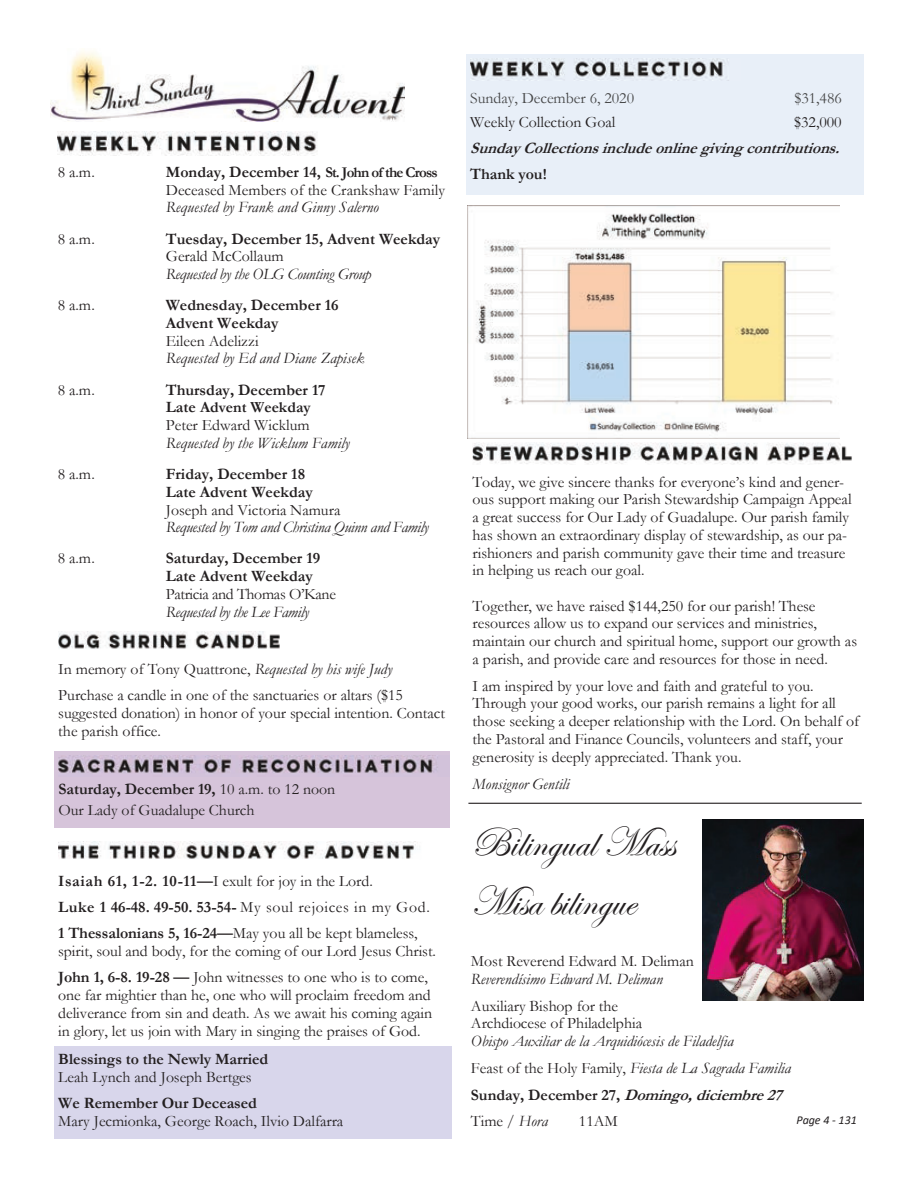
<style>
.page{position:relative;width:918px;height:1188px;background:#fff}
.page>*{position:absolute;margin:0;border:0;box-sizing:border-box;transform-origin:0 0}
.t1{font:42px/58.5px "Edwardian Script ITC";color:#231f20}
.t2{font:15.9px/17.7px "Garamond";color:#231f20}
.t3{font:italic 15.9px/26.7px "Garamond";color:#231f20}
.t4{font:700 15.9px/17.9px "Garamond";color:#231f20}
.t5{font:italic 15.9px "Garamond";letter-spacing:-.02em;color:#231f20}
.t6{font:italic 700 15.9px "Garamond";color:#231f20}
.t7{font:15.9px "Garamond";letter-spacing:-.005em;color:#474849}
.t8{font:15.9px "Garamond";letter-spacing:-.02em;color:#231f20}
.t9{font:700 15.45px "Garamond";letter-spacing:.005em;color:#231f20}
.t10{font:italic 12px "Calibri";color:#231f20}
.s1{font-weight:700}
.s2{font-weight:700;font-size:15px}
.s3{font-size:15.9px}
.s4{font-style:italic}
.s5{font-style:normal}
.s6{font-weight:700;font-style:normal}
</style>
<div class="page">
<img style="left:58px;top:631px;width:210px;height:18px">
<img style="left:269px;top:634px;width:11px;height:15px">
<img style="left:58px;top:132px;width:259px;height:23px">
<img style="left:58px;top:841px;width:360px;height:18px">
<img style="left:473px;top:443px;width:368px;height:21px">
<img style="left:841px;top:446px;width:11px;height:15px">
<div style="left:466px;top:54px;width:397px;height:140px;background:#e8eff8"></div>
<img style="left:470px;top:58px;width:254px;height:22px">
<img style="left:51px;top:51px;width:353px;height:70px">
<div style="left:54px;top:1046px;width:397px;height:93px;background:#d8d6eb"></div>
<hr style="left:468px;top:803px;width:394px;height:1px;background:#231f20">
<img style="left:467px;top:205px;width:372px;height:233px">
<img style="left:703px;top:819px;width:160px;height:182px">
<div style="left:54px;top:751px;width:395px;height:76px;background:#d6c4da"></div>
<svg style="left:449px;top:755px;width:1px;height:21px"></svg>
<img style="left:58px;top:755px;width:380px;height:18px">
<p class="t2" style="left:58px;top:163px;width:39px">8 a.m.</p>
<p class="t2" style="left:166px;top:163px;width:281px"><span class="s1">Monday, December 14,</span> <span class="s2">St. John of the Cross<br></span>Deceased Members of the Crankshaw Family</p>
<p class="t3" style="left:166px;top:194px;width:215px">Requested by Frank and Ginny Salerno</p>
<p class="t2" style="left:58px;top:230px;width:39px">8 a.m.</p>
<p class="t4" style="left:166px;top:230px;width:276px">Tuesday, December 15, Advent Weekday</p>
<p class="t2" style="left:166px;top:248px;width:119px">Gerald McCollaum</p>
<p class="t5" style="left:166px;top:265px;width:207px">Requested by the OLG Counting Group</p>
<p class="t2" style="left:58px;top:297px;width:39px">8 a.m.</p>
<p class="t4" style="left:166px;top:297px;width:174px">Wednesday, December 16<br>Advent Weekday</p>
<p class="t2" style="left:166px;top:332px;width:94px">Eileen Adelizzi</p>
<p class="t3" style="left:166px;top:345px;width:200px">Requested by Ed and Diane Zapisek</p>
<p class="t2" style="left:58px;top:381px;width:39px">8 a.m.</p>
<p class="t4" style="left:166px;top:381px;width:161px">Thursday, December 17</p>
<p class="t9" style="left:166px;top:399px;width:146px"><span class="s3">Late</span> Advent Weekday</p>
<p class="t2" style="left:166px;top:416px;width:145px">Peter Edward Wicklum</p>
<p class="t3" style="left:166px;top:430px;width:186px">Requested by the Wicklum Family</p>
<p class="t2" style="left:58px;top:465px;width:39px">8 a.m.</p>
<p class="t4" style="left:166px;top:465px;width:149px">Friday, December 18<br>Late Advent Weekday</p>
<p class="t2" style="left:166px;top:501px;width:176px">Joseph and Victoria Namura</p>
<p class="t5" style="left:166px;top:519px;width:265px">Requested by Tom and Christina Quinn and Family</p>
<p class="t2" style="left:58px;top:550px;width:39px">8 a.m.</p>
<p class="t4" style="left:166px;top:550px;width:156px">Saturday, December 19<br>Late Advent Weekday</p>
<p class="t8" style="left:166px;top:585px;width:172px">Patricia and Thomas O’Kane</p>
<p class="t5" style="left:166px;top:603px;width:145px">Requested by the Lee Family</p>
<p class="t2" style="left:58px;top:656px;width:346px;line-height:26.1px">In memory of Tony Quattrone, <span class="s4">Requested by his wife Judy<br></span>Purchase a candle in one of the sanctuaries or altars ($15</p>
<p class="t2" style="left:58px;top:704px;width:388px">suggested donation) in honor of your special intention. Contact the parish office.</p>
<p class="t2" style="left:59px;top:778px;width:278px;line-height:21px"><span class="s1">Saturday, December 19,</span> 10 a.m. to 12 noon<br>Our Lady of Guadalupe Church</p>
<p class="t2" style="left:58px;top:868px;width:373px;line-height:26.2px"><span class="s1">Isaiah 61, 1-2. 10-11—</span>I exult for joy in the Lord.<br><span class="s1">Luke 1 46-48. 49-50. 53-54-</span> My soul rejoices in my God.<br><span class="s1">1 Thessalonians 5, 16-24—</span>May you all be kept blameless,</p>
<p class="t2" style="left:58px;top:939px;width:379px;line-height:26.1px">spirit, soul and body, for the coming of our Lord Jesus Christ.<br><span class="s1">John 1, 6-8. 19-28 —</span> John witnesses to one who is to come,</p>
<p class="t2" style="left:58px;top:986px;width:376px;text-align:justify">one far mightier than he, one who will proclaim freedom and deliverance from sin and death. As we await his coming again in glory, let us join with Mary in singing the praises of God.</p>
<p class="t4" style="left:58px;top:1051px;width:212px">Blessings to the Newly Married</p>
<p class="t2" style="left:58px;top:1069px;width:195px">Leah Lynch and Joseph Bertges</p>
<p class="t4" style="left:58px;top:1095px;width:200px">We Remember Our Deceased</p>
<p class="t2" style="left:58px;top:1112px;width:287px">Mary Jecmionka, George Roach, Ilvio Dalfarra</p>
<p class="t7" style="left:470px;top:89px;width:165px">Sunday, December 6, 2020</p>
<p class="t7" style="left:794px;top:89px;width:49px">$31,486</p>
<p class="t2" style="left:470px;top:113px;width:147px">Weekly Collection Goal</p>
<p class="t2" style="left:794px;top:113px;width:49px">$32,000</p>
<p class="t6" style="left:470px;top:140px;width:377px">Sunday Collectionsincludeonlinegivingcontributions.</p>
<p class="t4" style="left:470px;top:166px;width:78px">Thank you!</p>
<p class="t2" style="left:473px;top:473px;width:381px">Today, we give sincere thanks for everyone’s kind and gener&shy;ous support making our Parish Stewardship Campaign Appeal a great success for Our Lady of Guadalupe. Our parish family has shown an extraordinary display of stewardship, as our pa&shy;rishioners and parish community gave their time and treasure in helping us reach our goal.</p>
<p class="t2" style="left:473px;top:597px;width:386px">Together, we have raised $144,250 for our parish! These resources allow us to expand our services and ministries, maintain our church and spiritual home, support our growth as a parish, and provide care and resources for those in need.</p>
<p class="t2" style="left:473px;top:677px;width:388px">I am inspired by your love and faith and grateful to you.<br>Through your good works, our parish remains a light for all those seeking a deeper relationship with the Lord. On behalf of the Pastoral and Finance Councils, volunteers and staff, your generosity is deeply appreciated. Thank you.</p>
<p class="t3" style="left:473px;top:771px;width:98px">Monsignor Gentili</p>
<h1 class="t1" style="left:471px;top:815px;width:205px">Bilingual Mass<br>Misa bilingue</h1>
<p class="t2" style="left:471px;top:953px;width:224px">Most Reverend Edward M. Deliman</p>
<p class="t3" style="left:471px;top:966px;width:193px">Reverendísimo Edward M. Deliman</p>
<p class="t2" style="left:471px;top:997px;width:173px">Auxiliary Bishop for the<br>Archdiocese of Philadelphia</p>
<p class="t3" style="left:471px;top:1028px;width:321px">Obispo Auxiliar de la Arquidiócesis de Filadelfia<br><span class="s5">Feast of the Holy Family,</span> Fiesta de La Sagrada Familia <span class="s6">S u n d a y , D e c e m b e r 2 7 ,</span> <span class="s1">Domingo,diciembre27<br></span><span class="s5">Time /</span> Hora</p>
<p class="t2" style="left:579px;top:1113px;width:40px">11AM</p>
<p class="t10" style="left:796px;top:1115px;width:62px">Page 4 - 131</p>
</div>
